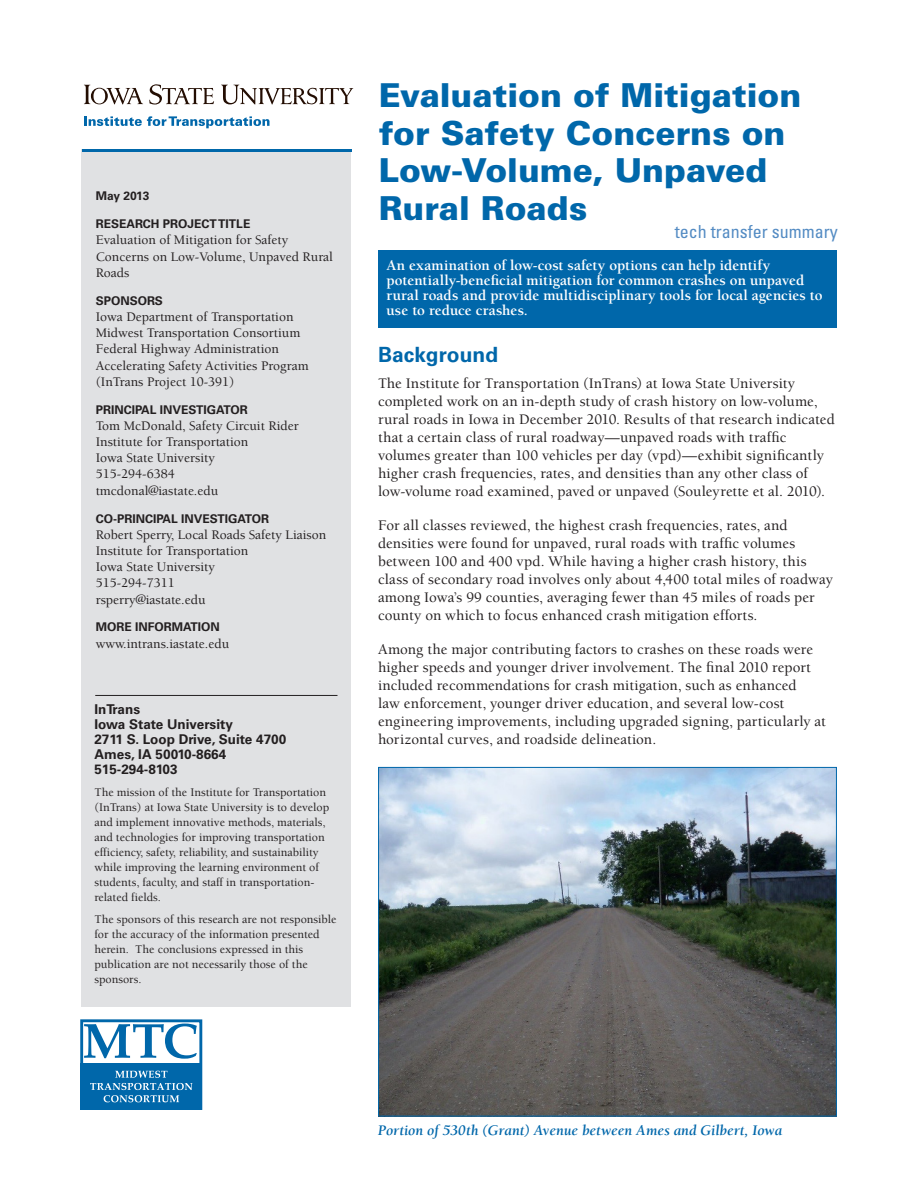
<style>
.page{position:relative;width:918px;height:1188px;background:#fff}
.page>*{position:absolute;margin:0;border:0;box-sizing:border-box;transform-origin:0 0}
.Headline_1{font:900 33px/37.5px "Univers";letter-spacing:-.005em;color:#0067aa}
.head_1{font:700 21px "Univers";color:#0067aa}
.Headline2{font:condensed 18px "Univers";color:#538bc3}
.Body_text{font:500 15px/18px "Berkeley";letter-spacing:.005em;color:#231f20}
.pullout_sentence{font:700 15px/15px "Berkeley";letter-spacing:.005em;color:#fff}
.t1{font:italic 700 15px "Berkeley";color:#0067aa}
.info{font:500 13.5px/16.2px "Berkeley";color:#231f20}
.address{font:700 13.5px "Univers";color:#231f20}
.tech_trans__summary{font:500 12px/15px "Berkeley";color:#231f20}
.label{font:700 12px "Univers";color:#231f20}
</style>
<div class="page">
<img style="left:380px;top:769px;width:455px;height:345px">
<div style="left:378px;top:767px;width:459px;height:349px;border:1px solid #0067aa"></div>
<div style="left:82px;top:149px;width:269px;height:858px;background:#e0e1e3"></div>
<div style="left:379px;top:250px;width:458px;height:78px;background:#0067aa"></div>
<hr style="left:82px;top:149px;width:270px;height:3px;background:#0067aa">
<hr style="left:95px;top:695px;width:243px;height:1px;background:#231f20">
<svg style="left:84px;top:85px;width:59px;height:19px"></svg>
<svg style="left:149px;top:84px;width:65px;height:21px"></svg>
<svg style="left:221px;top:85px;width:132px;height:20px"></svg>
<svg style="left:84px;top:116px;width:186px;height:12px"></svg>
<div style="left:81px;top:1063px;width:121px;height:47px;background:#0067aa"></div>
<svg style="left:84px;top:1024px;width:113px;height:35px"></svg>
<svg style="left:90px;top:1071px;width:103px;height:31px"></svg>
<div style="left:80px;top:1019px;width:122px;height:91px;border:3px solid #0067aa"></div>
<p class="label" style="left:96px;top:189px;width:55px">May 2013</p>
<p class="label" style="left:96px;top:217px;width:156px">RESEARCH PROJECT TITLE</p>
<p class="info" style="left:96px;top:232px;width:239px">Evaluation of Mitigation for Safety<br>Concerns on Low-Volume, Unpaved Rural<br>Roads</p>
<p class="label" style="left:96px;top:294px;width:69px">SPONSORS</p>
<p class="info" style="left:96px;top:309px;width:199px">Iowa Department of Transportation</p>
<p class="info" style="left:96px;top:325px;width:206px">Midwest Transportation Consortium</p>
<p class="info" style="left:96px;top:341px;width:185px">Federal Highway Administration</p>
<p class="info" style="left:96px;top:358px;width:215px">Accelerating Safety Activities Program</p>
<p class="info" style="left:96px;top:374px;width:140px">(InTrans Project 10-391)</p>
<p class="label" style="left:96px;top:402px;width:154px">PRINCIPAL INVESTIGATOR</p>
<p class="info" style="left:96px;top:418px;width:205px">Tom McDonald, Safety Circuit Rider<br>Institute for Transportation</p>
<p class="info" style="left:96px;top:450px;width:121px">Iowa State University</p>
<p class="info" style="left:96px;top:466px;width:81px">515-294-6384</p>
<p class="info" style="left:96px;top:483px;width:124px">tmcdonal@iastate.edu</p>
<p class="label" style="left:96px;top:511px;width:175px">CO-PRINCIPAL INVESTIGATOR</p>
<p class="info" style="left:96px;top:527px;width:232px">Robert Sperry, Local Roads Safety Liaison</p>
<p class="info" style="left:96px;top:543px;width:154px">Institute for Transportation</p>
<p class="info" style="left:96px;top:559px;width:121px">Iowa State University</p>
<p class="info" style="left:96px;top:575px;width:81px">515-294-7311</p>
<p class="info" style="left:96px;top:592px;width:111px">rsperry@iastate.edu</p>
<p class="label" style="left:96px;top:620px;width:126px">MORE INFORMATION</p>
<p class="info" style="left:96px;top:636px;width:135px">www.intrans.iastate.edu</p>
<p class="address" style="left:94px;top:702px;width:47px">InTrans</p>
<p class="address" style="left:94px;top:717px;width:140px">Iowa State University</p>
<p class="address" style="left:94px;top:732px;width:194px">2711 S. Loop Drive, Suite 4700</p>
<p class="address" style="left:94px;top:747px;width:133px">Ames, IA 50010-8664</p>
<p class="address" style="left:94px;top:762px;width:85px">515-294-8103</p>
<p class="tech_trans__summary" style="left:94px;top:785px;width:236px">The mission of the Institute for Transportation (InTrans) at Iowa State University is to develop and implement innovative methods, materials, and technologies for improving transportation efficiency, safety, reliability, and sustainability while improving the learning environment of students, faculty, and staff in transportation&shy;related fields.</p>
<p class="tech_trans__summary" style="left:94px;top:912px;width:244px">The sponsors of this research are not responsible for the accuracy of the information presented herein. The conclusions expressed in this publication are not necessarily those of the sponsors.</p>
<p class="Headline_1" style="left:379px;top:76px;width:424px">Evaluation of Mitigation for Safety Concerns on<br>Low-Volume, Unpaved<br>Rural Roads</p>
<p class="Headline2" style="left:675px;top:220px;width:164px">tech transfer summary</p>
<p class="pullout_sentence" style="left:386px;top:258px;width:438px">An examination of low-cost safety options can help identify potentially-beneficial mitigation for common crashes on unpaved rural roads and provide multidisciplinary tools for local agencies to use to reduce crashes.</p>
<p class="head_1" style="left:378px;top:342px;width:122px">Background</p>
<p class="Body_text" style="left:378px;top:375px;width:458px">The Institute for Transportation (InTrans) at Iowa State University completed work on an in-depth study of crash history on low-volume, rural roads in Iowa in December 2010. Results of that research indicated that a certain class of rural roadway—unpaved roads with traffic volumes greater than 100 vehicles per day (vpd)—exhibit significantly higher crash frequencies, rates, and densities than any other class of low-volume road examined, paved or unpaved (Souleyrette et al. 2010).</p>
<p class="Body_text" style="left:378px;top:517px;width:457px">For all classes reviewed, the highest crash frequencies, rates, and densities were found for unpaved, rural roads with traffic volumes between 100 and 400 vpd. While having a higher crash history, this class of secondary road involves only about 4,400 total miles of roadway among Iowa’s 99 counties, averaging fewer than 45 miles of roads per county on which to focus enhanced crash mitigation efforts.</p>
<p class="Body_text" style="left:378px;top:641px;width:449px">Among the major contributing factors to crashes on these roads were higher speeds and younger driver involvement. The final 2010 report included recommendations for crash mitigation, such as enhanced<br>law enforcement, younger driver education, and several low-cost engineering improvements, including upgraded signing, particularly at horizontal curves, and roadside delineation.</p>
<p class="t1" style="left:378px;top:1122px;width:406px">Portion of 530th (Grant) Avenue between Ames and Gilbert, Iowa</p>
</div>
